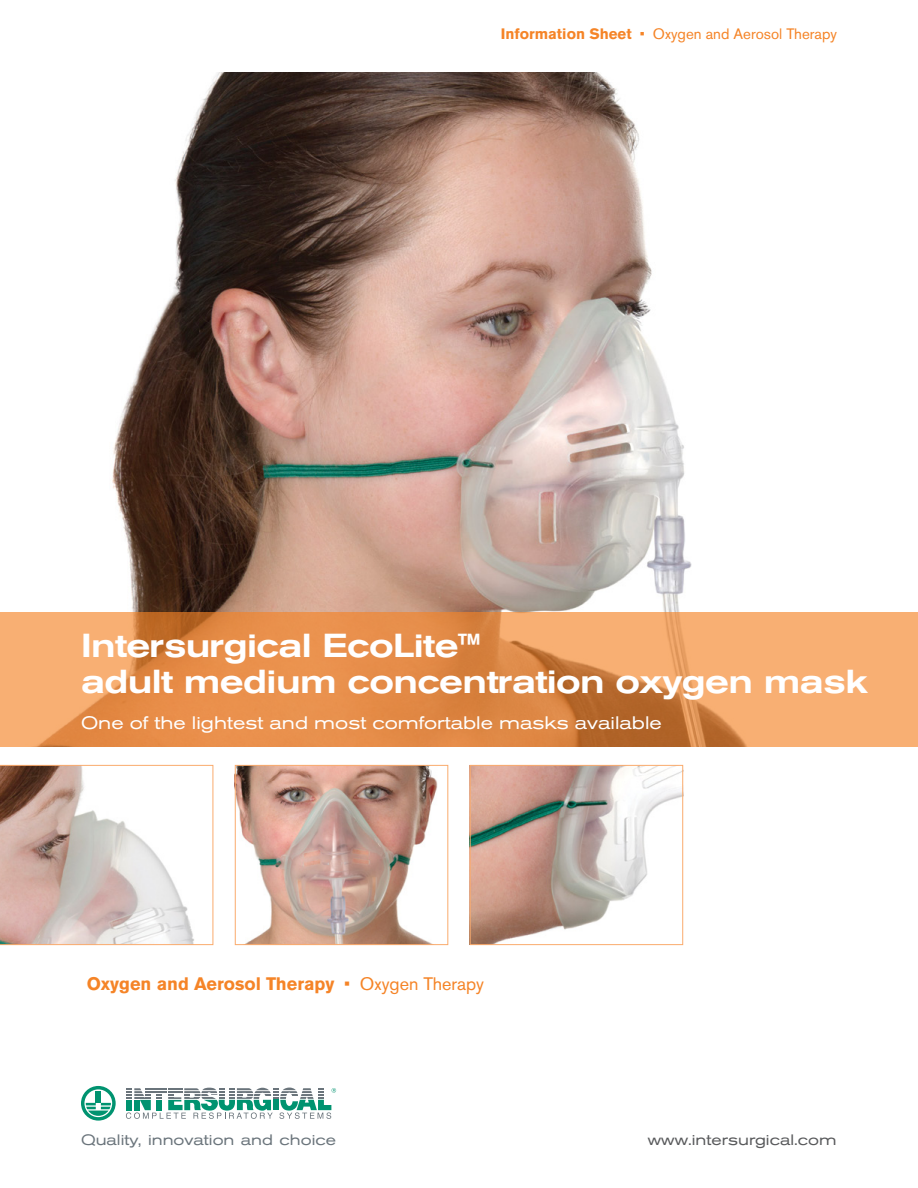
<style>
.page{position:relative;width:918px;height:1188px;background:#fff}
.page>*{position:absolute;margin:0;border:0;box-sizing:border-box;transform-origin:0 0}
.t1{font:500 expanded 33px/36px "Akzidenz Grotesk Pro";letter-spacing:-.02em;color:#fff}
.t2{font:expanded 18px "Akzidenz Grotesk Pro";color:#fff}
.t3{font:700 18px "Akzidenz Grotesk Pro";color:#f58427}
.t4{font:15px "Akzidenz Grotesk Pro";color:#f58427}
.t5{font:expanded 15px "Akzidenz Grotesk Pro";color:#6a747b}
.t6{font:expanded 15px "Akzidenz Grotesk Pro";color:#58595b}
.s1{font-weight:700}
.s2{font-weight:400}
</style>
<div class="page">
<img style="left:112px;top:72px;width:580px;height:540px">
<svg style="left:0;top:612px;width:918px;height:135px;background:#e79757"></svg>
<svg style="left:0;top:765px;width:213px;height:180px"></svg>
<img style="left:237px;top:767px;width:201px;height:176px">
<div style="left:235px;top:765px;width:213px;height:180px;border:1px solid #faab6d"></div>
<img style="left:472px;top:767px;width:209px;height:176px">
<div style="left:470px;top:765px;width:213px;height:180px;border:1px solid #faab6d"></div>
<svg style="left:126px;top:1088px;width:210px;height:31px"></svg>
<svg style="left:81px;top:1086px;width:35px;height:35px"></svg>
<p class="t4" style="left:501px;top:24px;width:338px"><span class="s1">Information Sheet</span> • Oxygen and Aerosol Therapy</p>
<p class="t1" style="left:81px;top:627px;width:788px">Intersurgical EcoLite™<br>adult medium concentration oxygen mask</p>
<p class="t2" style="left:81px;top:711px;width:582px">One of the lightest and most comfortable masks available</p>
<p class="t3" style="left:87px;top:972px;width:399px">Oxygen and Aerosol Therapy <span class="s2">• Oxygen Therapy</span></p>
<p class="t5" style="left:81px;top:1131px;width:257px">Quality, innovation and choice</p>
<p class="t6" style="left:648px;top:1131px;width:190px">www.intersurgical.com</p>
</div>
